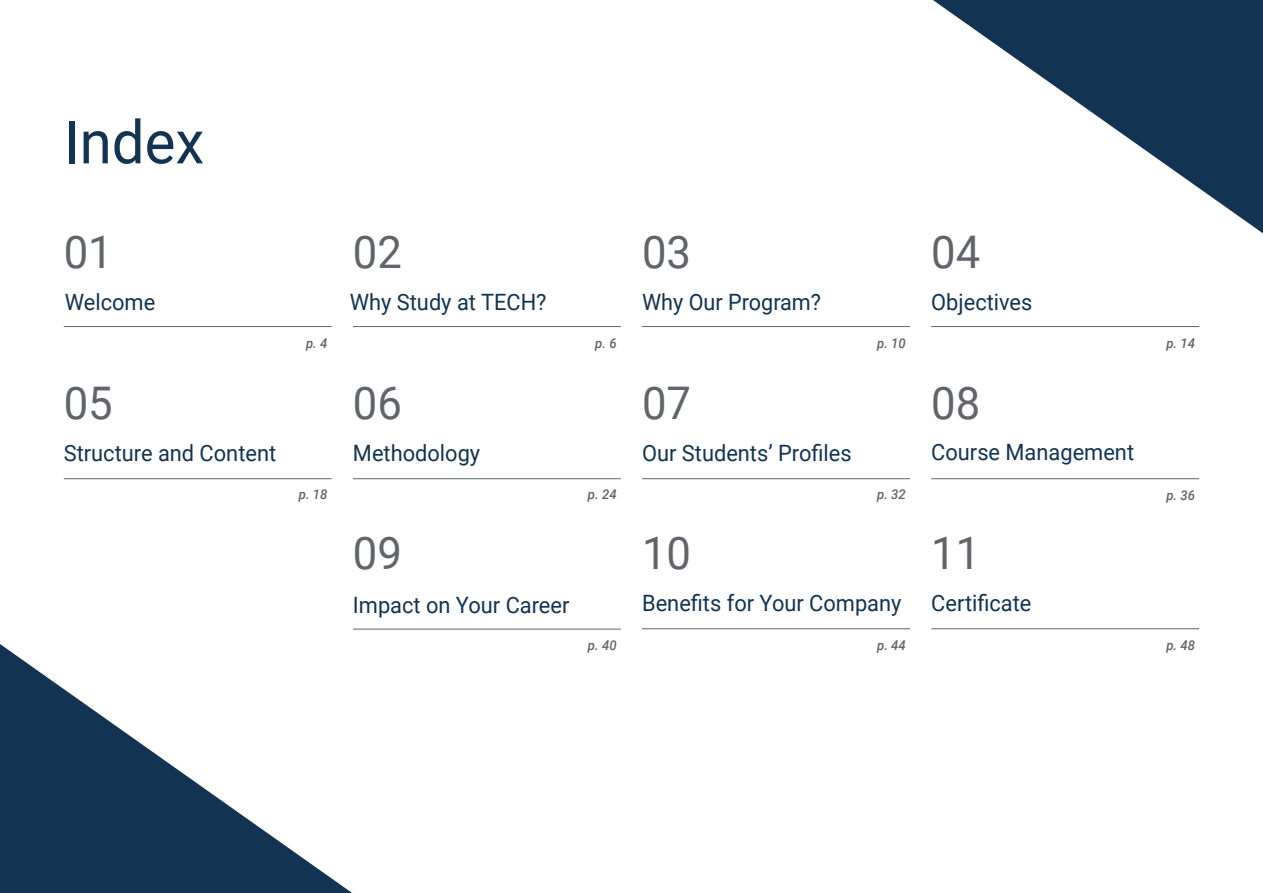
<style>
.page{position:relative;width:1263px;height:893px;background:#fff}
.page>*{position:absolute;margin:0;border:0;box-sizing:border-box;transform-origin:0 0}
.t1{font:60px "Roboto";color:#123352}
.t2{font:45px "Roboto";color:#61646a}
.t3{font:22.5px "Roboto";color:#123352}
.t4{font:22.5px "Roboto";color:#123352;scale:.96 1}
.t5{font:italic 500 13.5px "Roboto";color:#61646a}
</style>
<div class="page">
<hr style="left:64px;top:326px;width:268px;height:1px;background:#61646a">
<hr style="left:64px;top:478px;width:268px;height:1px;background:#61646a">
<hr style="left:931px;top:478px;width:268px;height:1px;background:#61646a">
<hr style="left:353px;top:326px;width:268px;height:1px;background:#61646a">
<hr style="left:353px;top:478px;width:268px;height:1px;background:#61646a">
<hr style="left:353px;top:629px;width:268px;height:1px;background:#61646a">
<hr style="left:642px;top:628px;width:268px;height:1px;background:#61646a">
<hr style="left:931px;top:628px;width:268px;height:1px;background:#61646a">
<hr style="left:642px;top:326px;width:268px;height:1px;background:#61646a">
<hr style="left:642px;top:478px;width:268px;height:1px;background:#61646a">
<hr style="left:931px;top:326px;width:268px;height:1px;background:#61646a">
<svg style="left:0;top:644px;width:352px;height:249px"></svg>
<svg style="left:933px;top:0;width:330px;height:233px"></svg>
<h1 class="t1" style="left:64px;top:100px;width:142px">Index</h1>
<h2 class="t2" style="left:64px;top:220px;width:51px">01</h2>
<h2 class="t2" style="left:642px;top:220px;width:51px">03</h2>
<h2 class="t2" style="left:931px;top:220px;width:51px">04</h2>
<h2 class="t2" style="left:353px;top:220px;width:51px">02</h2>
<p class="t3" style="left:65px;top:286px;width:92px">Welcome</p>
<p class="t3" style="left:931px;top:286px;width:103px">Objectives</p>
<p class="t3" style="left:350px;top:286px;width:198px">Why Study at TECH?</p>
<p class="t4" style="left:642px;top:286px;width:188px">Why Our Program?</p>
<h2 class="t2" style="left:64px;top:371px;width:51px">05</h2>
<p class="t3" style="left:64px;top:437px;width:214px">Structure and Content</p>
<p class="t5" style="left:306px;top:333px;width:23px">p. 4</p>
<p class="t5" style="left:595px;top:333px;width:23px">p. 6</p>
<p class="t5" style="left:877px;top:333px;width:30px">p. 10</p>
<h2 class="t2" style="left:353px;top:371px;width:51px">06</h2>
<h2 class="t2" style="left:642px;top:371px;width:51px">07</h2>
<h2 class="t2" style="left:931px;top:371px;width:51px">08</h2>
<p class="t3" style="left:353px;top:437px;width:129px">Methodology</p>
<p class="t3" style="left:642px;top:437px;width:211px">Our Students’ Profiles</p>
<p class="t3" style="left:931px;top:437px;width:204px">Course Management</p>
<p class="t5" style="left:1166px;top:333px;width:30px">p. 14</p>
<p class="t5" style="left:299px;top:484px;width:30px">p. 18</p>
<p class="t5" style="left:1166px;top:486px;width:30px">p. 36</p>
<p class="t5" style="left:588px;top:485px;width:30px">p. 24</p>
<p class="t5" style="left:877px;top:485px;width:30px">p. 32</p>
<h2 class="t2" style="left:353px;top:522px;width:51px">09</h2>
<h2 class="t2" style="left:642px;top:522px;width:51px">10</h2>
<h2 class="t2" style="left:931px;top:522px;width:51px">11</h2>
<p class="t3" style="left:353px;top:589px;width:218px">Impact on Your Career</p>
<p class="t3" style="left:642px;top:587px;width:261px">Benefits for Your Company</p>
<p class="t3" style="left:931px;top:587px;width:102px">Certificate</p>
<p class="t5" style="left:588px;top:636px;width:30px">p. 40</p>
<p class="t5" style="left:877px;top:636px;width:30px">p. 44</p>
<p class="t5" style="left:1166px;top:636px;width:30px">p. 48</p>
</div>
